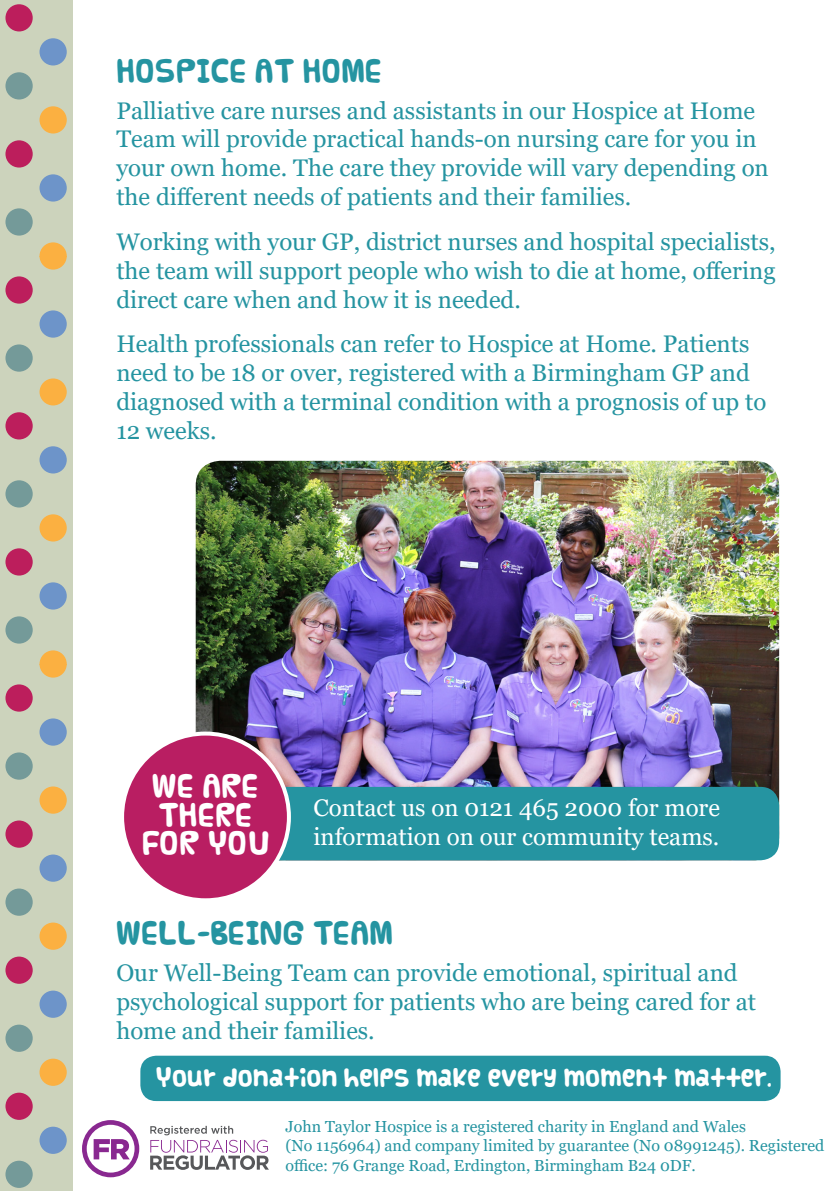
<style>
.page{position:relative;width:840px;height:1191px;background:#fff}
.page>*{position:absolute;margin:0;border:0;box-sizing:border-box;transform-origin:0 0}
.t1{font:24px/28.8px "Georgia";color:#2594a1}
.t2{font:24px/28.8px "Georgia";color:#fff}
.t3{font:24px "Vanilla";color:#2594a1}
.t4{font:24px/28.8px "Vanilla";color:#fff;text-align:center}
.t5{font:20px "Vanilla";color:#fff}
.t6{font:16px/19.2px "Georgia";color:#2594a1}
</style>
<div class="page">
<div style="left:140px;top:1055px;width:640px;height:46px;background:#2594a1;border-radius:16px"></div>
<svg style="left:0;top:0;width:72px;height:392px;background:#c1beae"></svg>
<svg style="left:0;top:392px;width:72px;height:799px;background:#c2bead"></svg>
<img style="left:195px;top:461px;width:583px;height:399px">
<div style="left:211px;top:787px;width:567px;height:73px;background:#2594a1;border-radius:19px"></div>
<div style="left:122px;top:733px;width:167px;height:167px;background:#b91e62;border-radius:50%"></div>
<div style="left:120px;top:731px;width:171px;height:171px;border:4px solid #fff;border-radius:50%"></div>
<svg style="left:82px;top:1120px;width:57px;height:57px"></svg>
<svg style="left:150px;top:1125px;width:119px;height:44px"></svg>
<p class="t3" style="left:116px;top:58px;width:267px">HOSPICE AT HOME</p>
<p class="t1" style="left:116px;top:96px;width:653px">Palliative care nurses and assistants in our Hospice at Home Team will provide practical hands-on nursing care for you in your own home. The care they provide will vary depending on the different needs of patients and their families.</p>
<p class="t1" style="left:116px;top:228px;width:660px;text-align:justify">Working with your GP, district nurses and hospital specialists, the team will support people who wish to die at home, offering direct care when and how it is needed.</p>
<p class="t1" style="left:116px;top:330px;width:651px">Health professionals can refer to Hospice at Home. Patients need to be 18 or over, registered with a Birmingham GP and diagnosed with a terminal condition with a prognosis of up to 12 weeks.</p>
<p class="t4" style="left:141px;top:771px;width:129px">WE ARE<br>THERE<br>FOR YOU</p>
<p class="t2" style="left:313px;top:793px;width:408px">Contact us on 0121 465 2000 for more information on our community teams.</p>
<p class="t3" style="left:116px;top:920px;width:278px">WELL-BEING TEAM</p>
<p class="t1" style="left:116px;top:959px;width:641px">Our Well-Being Team can provide emotional, spiritual and psychological support for patients who are being cared for at home and their families.</p>
<p class="t5" style="left:156px;top:1066px;width:617px">Your donation helps make every moment matter.</p>
<p class="t6" style="left:285px;top:1117px;width:461px">John Taylor Hospice is a registered charity in England and Wales</p>
<p class="t6" style="left:285px;top:1136px;width:540px">(No 1156964) and company limited by guarantee (No 08991245). Registered office: 76 Grange Road, Erdington, Birmingham B24 0DF.</p>
</div>
